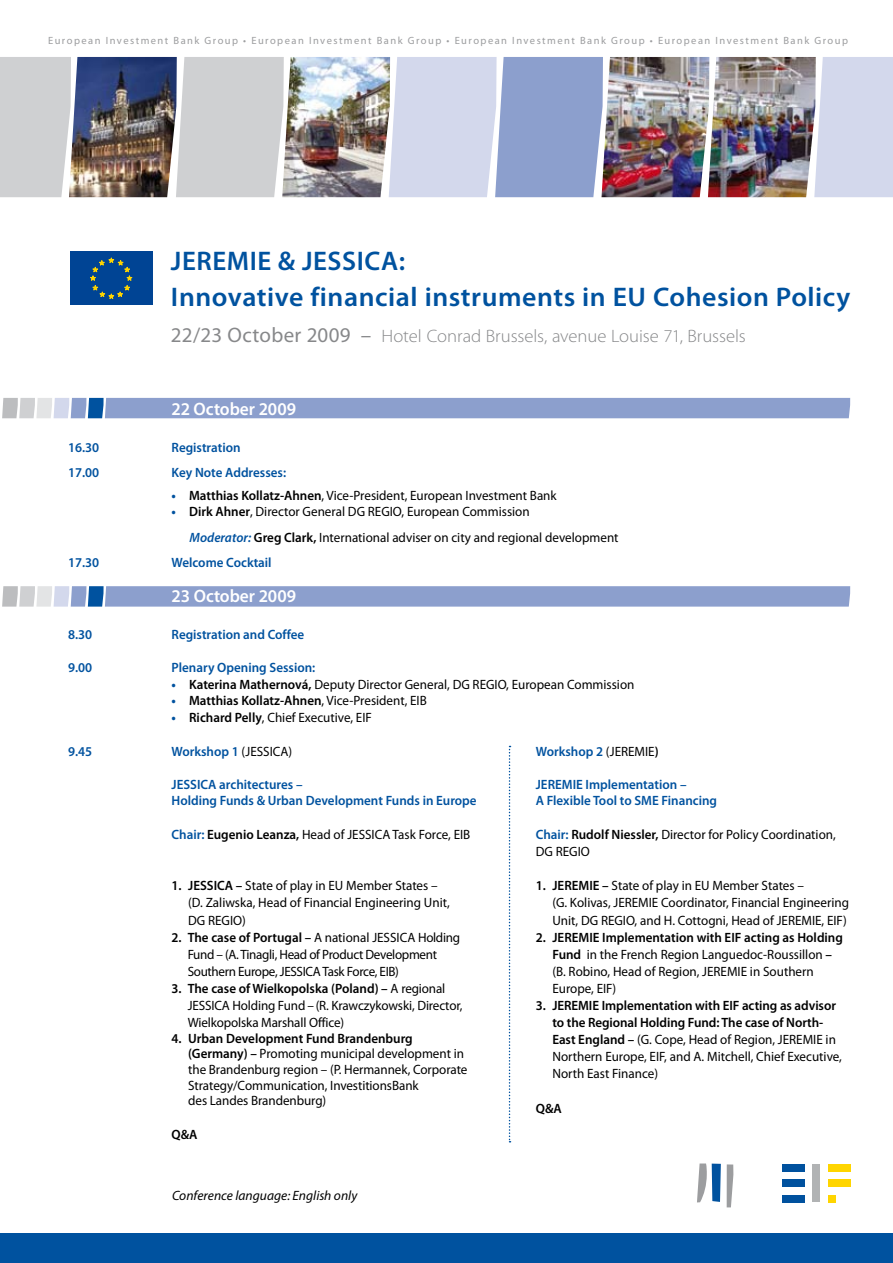
<style>
.page{position:relative;width:893px;height:1263px;background:#fff}
.page>*{position:absolute;margin:0;border:0;box-sizing:border-box;transform-origin:0 0}
.t1{font:600 27px/36px "Myriad Pro";letter-spacing:.02em;color:#00529f}
.t2{font:300 18px "Myriad Pro";letter-spacing:-.005em;color:#87888a;scale:1.04 1}
.t3{font:600 18px "Myriad Pro";color:#fff}
.t4{font:13.5px/17.1px "Myriad Pro";color:#000}
.t5{font:600 13.5px/16.5px "Myriad Pro";color:#00529f}
.t6{font:600 13.5px/17.1px "Myriad Pro";letter-spacing:-.005em;color:#000}
.t7{font:13.5px/17.1px "Myriad Pro";letter-spacing:-.025em;color:#000}
.t8{font:italic 13.5px "Myriad Pro";color:#000}
.t9{font:10.5px "Myriad Pro";letter-spacing:.14em;color:#9c9d9f}
.s1{font-weight:400;font-size:21px}
.s2{font-weight:700;color:#00529f}
.s3{font-weight:600}
.s4{font-weight:600;font-style:italic;color:#00529f}
.s5{font-weight:400}
.s6{font-weight:400;color:#000}
.s7{font-weight:600;color:#00529f}
.s8{color:#000}
</style>
<div class="page">
<svg style="left:2px;top:398px;width:848px;height:20px;background:#90a3ce"></svg>
<svg style="left:2px;top:586px;width:848px;height:21px;background:#93a5cf"></svg>
<div style="left:0;top:1233px;width:893px;height:30px;background:#00529f"></div>
<img style="left:0;top:57px;width:893px;height:140px">
<img style="left:69px;top:57px;width:108px;height:140px">
<div style="left:70px;top:251px;width:82px;height:53px;background:#004494"></div>
<svg style="left:90px;top:258px;width:42px;height:41px"></svg>
<svg style="left:697px;top:1163px;width:24px;height:39px"></svg>
<svg style="left:727px;top:1164px;width:6px;height:43px"></svg>
<div style="left:782px;top:1164px;width:23px;height:8px;background:#00519e"></div>
<div style="left:812px;top:1164px;width:8px;height:38px;background:#b1b3b4"></div>
<div style="left:828px;top:1195px;width:7px;height:7px;background:#ffd500"></div>
<div style="left:782px;top:1179px;width:23px;height:8px;background:#00519e"></div>
<div style="left:828px;top:1164px;width:22px;height:8px;background:#ffd500"></div>
<div style="left:828px;top:1179px;width:22px;height:8px;background:#ffd500"></div>
<div style="left:782px;top:1195px;width:23px;height:7px;background:#00519e"></div>
<svg style="left:509px;top:746px;width:1px;height:396px"></svg>
<p class="t9" style="left:48px;top:34px;width:801px">European Investment Bank Group • European Investment Bank Group • European Investment Bank Group • European Investment Bank Group</p>
<h1 class="t1" style="left:171px;top:242px;width:681px">JEREMIE &amp; JESSICA:<br>Innovative financial instruments in EU Cohesion Policy</h1>
<h2 class="t2" style="left:171px;top:326px;width:554px"><span class="s1">22/23 October 2009 –</span> Hotel Conrad Brussels, avenue Louise 71, Brussels</h2>
<h2 class="t3" style="left:172px;top:397px;width:126px">22 October 2009</h2>
<p class="t5" style="left:68px;top:439px;width:33px">16.30</p>
<p class="t5" style="left:172px;top:439px;width:71px">Registration</p>
<p class="t5" style="left:68px;top:464px;width:33px">17.00</p>
<p class="t5" style="left:172px;top:464px;width:116px">Key Note Addresses:</p>
<p class="t4" style="left:172px;top:487px;width:387px"><span class="s2">•</span> <span class="s3">Matthias Kollatz-Ahnen</span>, Vice-President, European Investment Bank</p>
<p class="t4" style="left:190px;top:499px;width:431px;line-height:25.5px;text-indent:-18px"><span class="s2">•</span> <span class="s3">Dirk Ahner</span>, Director General DG REGIO, European Commission<br><span class="s4">Moderator:</span> <span class="s3">Greg Clark,</span> International adviser on city and regional development</p>
<p class="t5" style="left:68px;top:554px;width:33px">17.30</p>
<p class="t5" style="left:172px;top:554px;width:102px">Welcome Cocktail</p>
<h2 class="t3" style="left:172px;top:584px;width:126px">23 October 2009</h2>
<p class="t5" style="left:68px;top:626px;width:26px">8.30</p>
<p class="t5" style="left:172px;top:626px;width:134px">Registration and Coffee</p>
<p class="t5" style="left:68px;top:659px;width:26px">9.00</p>
<p class="t5" style="left:172px;top:659px;width:145px">Plenary Opening Session:</p>
<p class="t4" style="left:172px;top:675px;width:464px"><span class="s2">•</span> <span class="s3">Katerina Mathernová,</span> Deputy Director General, DG REGIO, European Commission</p>
<p class="t6" style="left:172px;top:692px;width:257px"><span class="s2">•</span> Matthias Kollatz-Ahnen<span class="s5">, Vice-President, EIB</span></p>
<p class="t4" style="left:172px;top:708px;width:202px"><span class="s2">•</span> <span class="s3">Richard Pelly</span>, Chief Executive, EIF</p>
<p class="t5" style="left:68px;top:743px;width:26px">9.45</p>
<p class="t5" style="left:172px;top:743px;width:122px">Workshop 1 <span class="s6">(JESSICA)</span></p>
<p class="t5" style="left:172px;top:776px;width:307px">JESSICA architectures –<br>Holding Funds &amp; Urban Development Funds in Europe</p>
<p class="t4" style="left:172px;top:826px;width:300px"><span class="s7">Chair:</span> <span class="s3">Eugenio Leanza,</span> Head of JESSICA Task Force, EIB</p>
<p class="t4" style="left:188px;top:877px;width:263px;text-indent:-17px"><span class="s3">1. JESSICA –</span> State of play in EU Member States – (D. Zaliwska, Head of Financial Engineering Unit,<br>DG REGIO)</p>
<p class="t7" style="left:188px;top:928px;width:274px;text-indent:-16px"><span class="s3">2. The case of Portugal –</span> A national JESSICA Holding<br>Fund – (A. Tinagli, Head of Product Development<br>Southern Europe, JESSICA Task Force, EIB)</p>
<p class="t4" style="left:188px;top:980px;width:276px;text-indent:-16px"><span class="s3">3. The case of Wielkopolska (Poland) –</span> A regional<br>JESSICA Holding Fund – (R. Krawczykowski, Director,<br>Wielkopolska Marshall Office)</p>
<p class="t4" style="left:188px;top:1030px;width:281px;line-height:15.6px;text-indent:-17px"><span class="s3">4. Urban Development Fund Brandenburg (Germany) –</span> Promoting municipal development in the Brandenburg region – (P. Hermannek, Corporate Strategy/Communication, InvestitionsBank<br>des Landes Brandenburg)</p>
<p class="t6" style="left:172px;top:1126px;width:27px">Q&amp;A</p>
<p class="t8" style="left:172px;top:1187px;width:187px">Conference language: English only</p>
<p class="t5" style="left:536px;top:743px;width:124px">Workshop 2 <span class="s6">(JEREMIE</span><span class="s8">)</span></p>
<p class="t5" style="left:536px;top:776px;width:183px">JEREMIE Implementation –<br>A Flexible Tool to SME Financing</p>
<p class="t4" style="left:536px;top:826px;width:302px"><span class="s7">Chair:</span> <span class="s3">Rudolf Niessler,</span> Director for Policy Coordination,<br>DG REGIO</p>
<p class="t4" style="left:552px;top:877px;width:298px;text-indent:-17px"><span class="s3">1. JEREMIE –</span> State of play in EU Member States –<br>(G. Kolivas, JEREMIE Coordinator, Financial Engineering<br>Unit, DG REGIO, and H. Cottogni, Head of JEREMIE, EIF)</p>
<p class="t4" style="left:552px;top:928px;width:292px;text-indent:-17px"><span class="s3">2. JEREMIE Implementation with EIF acting as Holding Fund</span> in the French Region Languedoc-Roussillon <span class="s3">– </span>(B. Robino, Head of Region, JEREMIE in Southern Europe, EIF)</p>
<p class="t6" style="left:552px;top:996px;width:291px;text-indent:-17px">3. JEREMIE Implementation with EIF acting as advisor to the Regional Holding Fund: The case of North-East England – <span class="s5">(G. Cope, Head of Region, JEREMIE in Northern Europe, EIF, and A. Mitchell, Chief Executive, North East Finance)</span></p>
<p class="t6" style="left:536px;top:1099px;width:27px">Q&amp;A</p>
</div>
